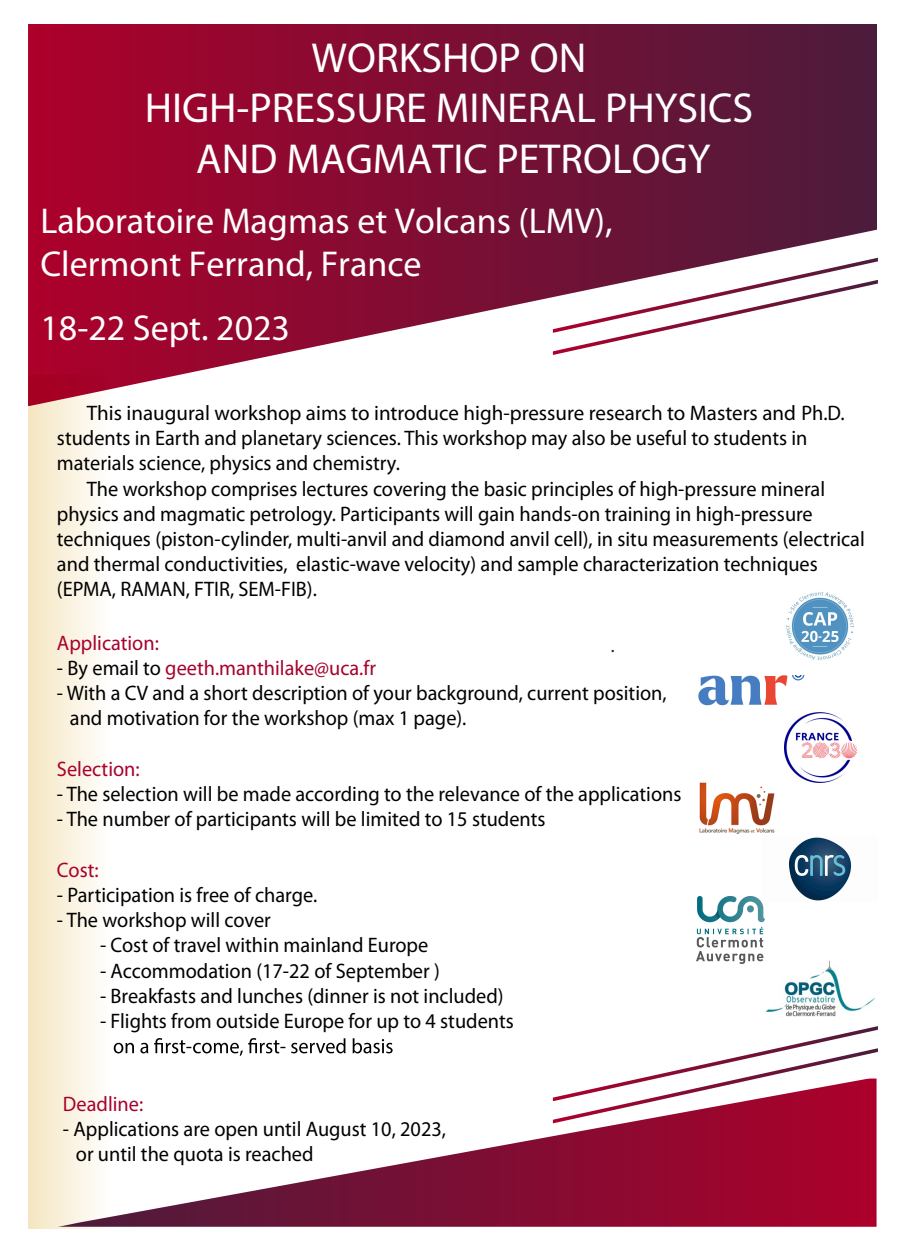
<style>
.page{position:relative;width:906px;height:1251px;background:#fff}
.page>*{position:absolute;margin:0;border:0;box-sizing:border-box;transform-origin:0 0}
.t1{font:42px/50.4px "Myriad Pro";color:#fff;text-align:center}
.t2{font:36px/43.2px "Myriad Pro";color:#fff}
.t3{font:21px/25.2px "Myriad Pro";color:#000}
.t4{font:21px "Myriad Pro";color:#a6022c}
.t5{font:21px "Myriad Pro";color:#a7022c}
.t6{font:21px "Myriad Pro";color:#a9012c}
.t7{font:21px "Myriad Pro";color:#a8012c}
.t8{font:18.6px "Myriad Pro";color:#2c1143}
.s1{color:#000}
</style>
<div class="page">
<svg style="left:28px;top:24px;width:848px;height:365px;background:#90294b"></svg>
<div style="left:28px;top:375px;width:83px;height:852px;background:linear-gradient(to right,#f2debb,#fdf9fa)"></div>
<svg style="left:647px;top:1026px;width:231px;height:51px"></svg>
<svg style="left:58px;top:1077px;width:819px;height:149px"></svg>
<img style="left:698px;top:675px;width:107px;height:31px">
<img style="left:786px;top:592px;width:68px;height:68px">
<img style="left:789px;top:837px;width:63px;height:64px">
<img style="left:784px;top:712px;width:72px;height:70px">
<img style="left:767px;top:960px;width:107px;height:57px">
<img style="left:696px;top:896px;width:69px;height:66px">
<svg style="left:114px;top:1038px;width:279px;height:17px"></svg>
<svg style="left:553px;top:258px;width:325px;height:97px"></svg>
<img style="left:699px;top:782px;width:76px;height:52px">
<h1 class="t1" style="left:145px;top:32px;width:610px">WORKSHOP ON<br>HIGH-PRESSURE MINERAL PHYSICS<br>AND MAGMATIC PETROLOGY</h1>
<h2 class="t2" style="left:40px;top:199px;width:574px">Laboratoire Magmas et Volcans (LMV),<br>Clermont Ferrand, France</h2>
<h2 class="t2" style="left:40px;top:306px;width:251px">18-22 Sept. 2023</h2>
<p class="t3" style="left:57px;top:400px;width:789px;text-indent:30px">This inaugural workshop aims to introduce high-pressure research to Masters and Ph.D. students in Earth and planetary sciences. This workshop may also be useful to students in materials science, physics and chemistry.</p>
<p class="t3" style="left:57px;top:475px;width:809px;text-indent:30px">The workshop comprises lectures covering the basic principles of high-pressure mineral physics and magmatic petrology. Participants will gain hands-on training in high-pressure techniques (piston-cylinder, multi-anvil and diamond anvil cell), in situ measurements (electrical and thermal conductivities, elastic-wave velocity) and sample characterization techniques (EPMA, RAMAN, FTIR, SEM-FIB).</p>
<p class="t5" style="left:57px;top:629px;width:103px">Application:</p>
<p class="t4" style="left:57px;top:654px;width:321px"><span class="s1">- By email to</span> geeth.manthilake@uca.fr</p>
<p class="t3" style="left:70px;top:680px;width:598px;text-indent:-13px">- With a CV and a short description of your background, current position, and motivation for the workshop (max 1 page).</p>
<p class="t6" style="left:57px;top:755px;width:84px">Selection:</p>
<p class="t3" style="left:57px;top:780px;width:626px">- The selection will be made according to the relevance of the applications</p>
<p class="t3" style="left:57px;top:806px;width:490px">- The number of participants will be limited to 15 students</p>
<p class="t7" style="left:57px;top:856px;width:43px">Cost:</p>
<p class="t3" style="left:57px;top:881px;width:262px">- Participation is free of charge.</p>
<p class="t3" style="left:57px;top:906px;width:215px">- The workshop will cover</p>
<p class="t3" style="left:100px;top:932px;width:330px">- Cost of travel within mainland Europe</p>
<p class="t3" style="left:100px;top:957px;width:341px">- Accommodation (17-22 of September )</p>
<p class="t3" style="left:100px;top:982px;width:405px">- Breakfasts and lunches (dinner is not included)</p>
<p class="t3" style="left:100px;top:1007px;width:415px">- Flights from outside Europe for up to 4 students</p>
<p class="t8" style="left:611px;top:634px;width:5px">.</p>
<p class="t5" style="left:63px;top:1090px;width:82px">Deadline:</p>
<p class="t3" style="left:76px;top:1115px;width:372px;text-indent:-13px">- Applications are open until August 10, 2023, or until the quota is reached</p>
</div>
